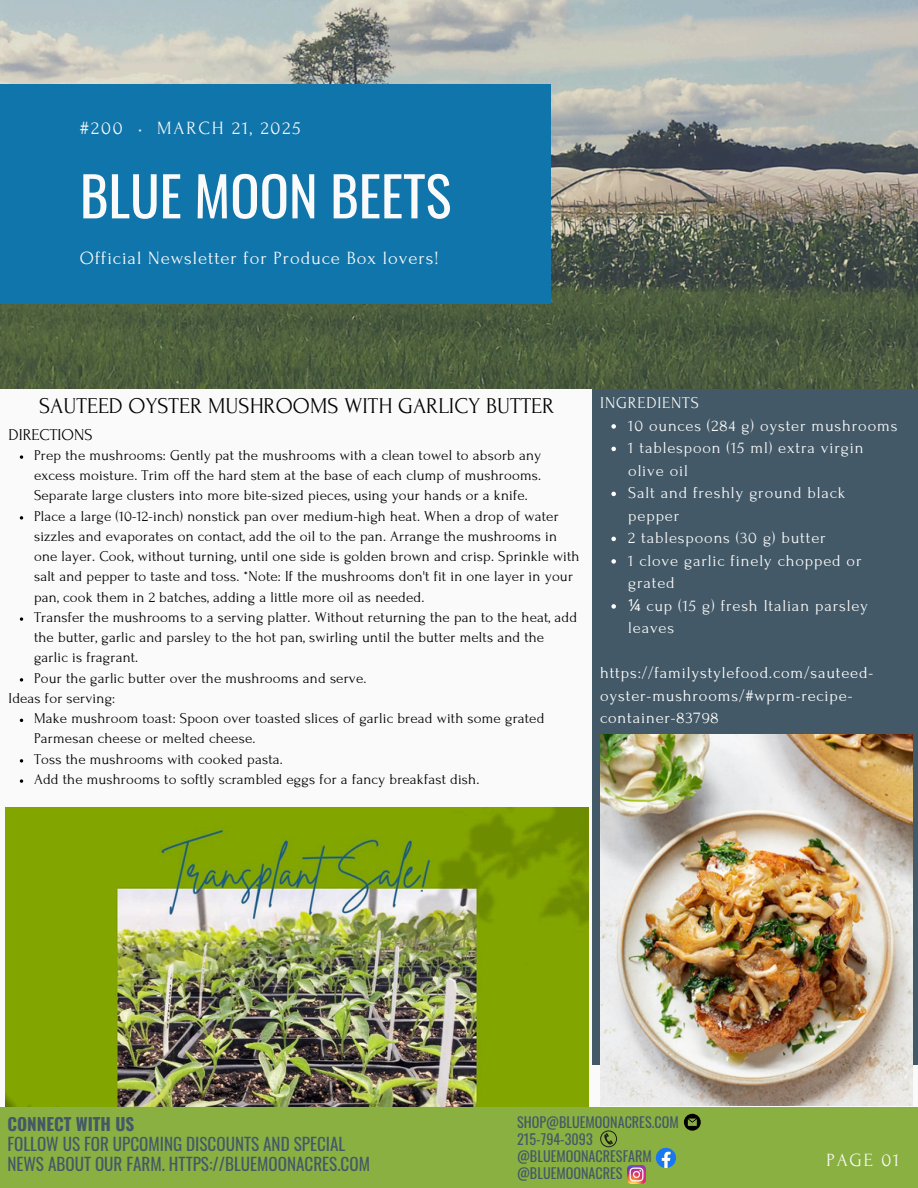
<style>
.page{position:relative;width:918px;height:1188px;background:#fafafa}
.page>*{position:absolute;margin:0;border:0;box-sizing:border-box;transform-origin:0 0}
.t1{font:54.45px "Oswald";color:#fafafa}
.t2{font:22.5px "Forum";color:#000}
.t3{font:18.6px "Forum";letter-spacing:.05em;color:#fafafa}
.t4{font:18.6px "Forum";letter-spacing:.1em;color:#fafafa}
.t5{font:17.1px/20.2px "Oswald";color:#435967}
.t6{font:16.5px/22.5px "Forum";letter-spacing:.05em;color:#fafafa}
.t7{font:16.5px/22.5px "Forum";letter-spacing:.05em;color:#fff}
.t8{font:16.5px "Forum";color:#000}
.t9{font:15px "Forum";letter-spacing:.01em;color:#000}
.t10{font:14.25px "Oswald";color:#435967}
.s1{font-family:"Noto Sans"}
.s2{font-weight:700}
</style>
<div class="page">
<div style="left:593px;top:342px;width:325px;height:723px;background:#435967"></div>
<img style="left:0;top:0;width:918px;height:389px">
<div style="left:0;top:84px;width:550px;height:219px;background:#1075ab"></div>
<img style="left:5px;top:807px;width:583px;height:300px">
<div style="left:0;top:1107px;width:918px;height:81px;background:#8bb042"></div>
<img style="left:628px;top:1165px;width:18px;height:18px">
<svg style="left:656px;top:1148px;width:20px;height:20px"></svg>
<svg style="left:600px;top:1130px;width:17px;height:17px"></svg>
<svg style="left:684px;top:1114px;width:17px;height:17px"></svg>
<img style="left:600px;top:734px;width:313px;height:372px">
<svg style="left:20px;top:455px;width:3px;height:4px"></svg>
<svg style="left:20px;top:516px;width:3px;height:4px"></svg>
<svg style="left:20px;top:617px;width:3px;height:4px"></svg>
<svg style="left:20px;top:678px;width:3px;height:4px"></svg>
<svg style="left:20px;top:759px;width:3px;height:4px"></svg>
<svg style="left:20px;top:779px;width:3px;height:4px"></svg>
<svg style="left:611px;top:424px;width:5px;height:5px"></svg>
<svg style="left:611px;top:447px;width:5px;height:4px"></svg>
<svg style="left:611px;top:492px;width:5px;height:4px"></svg>
<svg style="left:611px;top:537px;width:5px;height:4px"></svg>
<svg style="left:611px;top:559px;width:5px;height:5px"></svg>
<svg style="left:611px;top:604px;width:5px;height:5px"></svg>
<h3 class="t3" style="left:80px;top:118px;width:44px">#200</h3>
<h1 class="t4" style="left:138px;top:118px;width:164px">• MARCH 21, 2025</h1>
<p class="t1" style="left:80px;top:153px;width:373px">BLUE MOON BEETS</p>
<h4 class="t3" style="left:80px;top:248px;width:361px">Official Newsletter for Produce Box lovers!</h4>
<p class="t2" style="left:39px;top:394px;width:517px">SAUTEED OYSTER MUSHROOMS WITH GARLICY BUTTER</p>
<p class="t8" style="left:9px;top:426px;width:86px">DIRECTIONS</p>
<p class="t9" style="left:34px;top:447px;width:509px">Prep the mushrooms: Gently pat the mushrooms with a clean towel to absorb any</p>
<p class="t9" style="left:34px;top:467px;width:509px">excess moisture. Trim off the hard stem at the base of each clump of mushrooms.</p>
<p class="t9" style="left:34px;top:488px;width:495px">Separate large clusters into more bite-sized pieces, using your hands or a knife.</p>
<p class="t9" style="left:34px;top:508px;width:526px">Place a large (10-12-inch) nonstick pan over medium-high heat. When a drop of water</p>
<p class="t9" style="left:34px;top:528px;width:525px">sizzles and evaporates on contact, add the oil to the pan. Arrange the mushrooms in</p>
<p class="t9" style="left:34px;top:548px;width:547px">one layer. Cook, without turning, until one side is golden brown and crisp. Sprinkle with</p>
<p class="t9" style="left:34px;top:569px;width:540px">salt and pepper to taste and toss. *Note: If the mushrooms don't fit in one layer in your</p>
<p class="t9" style="left:34px;top:589px;width:392px">pan, cook them in 2 batches, adding a little more oil as needed.</p>
<p class="t9" style="left:34px;top:609px;width:545px">Transfer the mushrooms to a serving platter. Without returning the pan to the heat, add</p>
<p class="t9" style="left:34px;top:629px;width:512px">the butter, garlic and parsley to the hot pan, swirling until the butter melts and the</p>
<p class="t9" style="left:34px;top:650px;width:106px">garlic is fragrant.</p>
<p class="t9" style="left:34px;top:670px;width:334px">Pour the garlic butter over the mushrooms and serve.</p>
<p class="t9" style="left:9px;top:690px;width:108px">Ideas for serving:</p>
<p class="t9" style="left:34px;top:710px;width:512px">Make mushroom toast: Spoon over toasted slices of garlic bread with some grated</p>
<p class="t9" style="left:34px;top:731px;width:223px">Parmesan cheese or melted cheese.</p>
<p class="t9" style="left:34px;top:751px;width:250px">Toss the mushrooms with cooked pasta.</p>
<p class="t9" style="left:34px;top:771px;width:447px">Add the mushrooms to softly scrambled eggs for a fancy breakfast dish.</p>
<p class="t6" style="left:600px;top:392px;width:100px">INGREDIENTS</p>
<p class="t6" style="left:628px;top:415px;width:271px">10 ounces (284 g) oyster mushrooms</p>
<h6 class="t6" style="left:628px;top:437px;width:237px">1 tablespoon (15 ml) extra virgin olive oil</h6>
<h2 class="t6" style="left:628px;top:482px;width:219px">Salt and freshly ground black pepper</h2>
<p class="t6" style="left:628px;top:527px;width:199px">2 tablespoons (30 g) butter</p>
<p class="t6" style="left:628px;top:550px;width:235px">1 clove garlic finely chopped or grated</p>
<p class="t6" style="left:628px;top:595px;width:241px"><span class="s1">¼</span> cup (15 g) fresh Italian parsley leaves</p>
<h5 class="t7" style="left:600px;top:662px;width:275px">https://familystylefood.com/sauteed&shy;oyster-mushrooms/#wprm-recipe&shy;container-83798</h5>
<p class="t5" style="left:7px;top:1113px;width:364px"><span class="s2">CONNECT WITH US<br></span>FOLLOW US FOR UPCOMING DISCOUNTS AND SPECIAL<br>NEWS ABOUT OUR FARM. HTTPS://BLUEMOONACRES.COM</p>
<p class="t10" style="left:517px;top:1111px;width:163px">SHOP@BLUEMOONACRES.COM</p>
<p class="t10" style="left:517px;top:1128px;width:77px">215-794-3093</p>
<p class="t10" style="left:517px;top:1145px;width:136px">@BLUEMOONACRESFARM</p>
<p class="t10" style="left:517px;top:1162px;width:107px">@BLUEMOONACRES</p>
<h5 class="t3" style="left:826px;top:1150px;width:74px">PAGE 01</h5>
</div>
